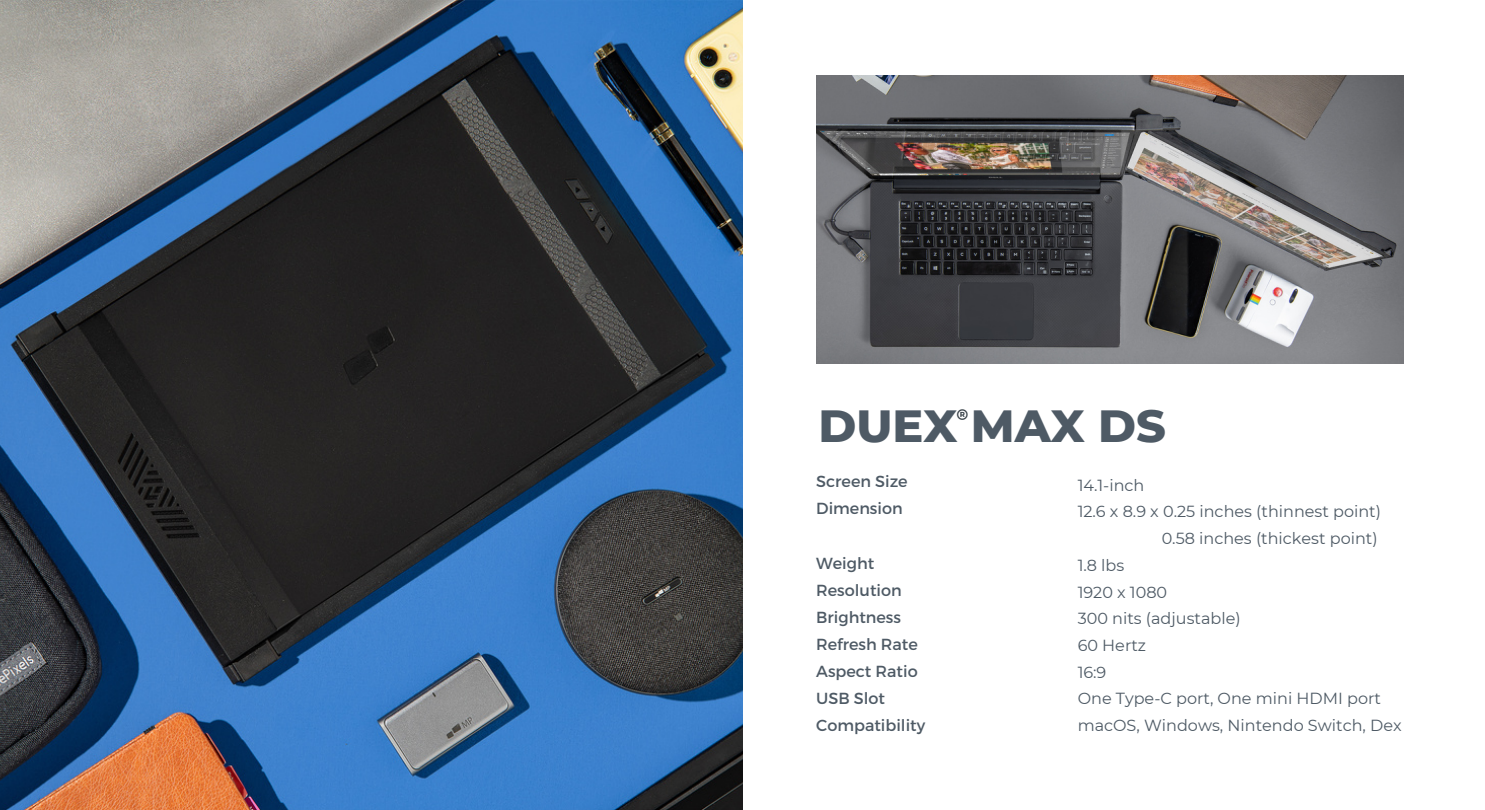
<style>
.page{position:relative;width:1485px;height:810px;background:#fff}
.page>*{position:absolute;margin:0;border:0;box-sizing:border-box;transform-origin:0 0}
.t1{font:800 46px "Montserrat";color:#4e5a65}
.t2{font:16px "Montserrat";color:#4e5a65}
.t3{font:700 15.5px "Montserrat";color:#353e45}
</style>
<div class="page">
<img style="left:0;top:0;width:742px;height:810px">
<img style="left:816px;top:75px;width:587px;height:289px">
<p class="t1" style="left:818px;top:398px;width:349px">DUEX MAX DS</p>
<p class="t3" style="left:957px;top:404px;width:13px">®</p>
<p class="t2" style="left:816px;top:471px;width:93px">Screen Size</p>
<p class="t2" style="left:816px;top:498px;width:88px">Dimension</p>
<p class="t2" style="left:816px;top:553px;width:60px">Weight</p>
<p class="t2" style="left:816px;top:580px;width:87px">Resolution</p>
<p class="t2" style="left:816px;top:607px;width:86px">Brightness</p>
<p class="t2" style="left:816px;top:634px;width:103px">Refresh Rate</p>
<p class="t2" style="left:816px;top:661px;width:103px">Aspect Ratio</p>
<p class="t2" style="left:816px;top:688px;width:70px">USB Slot</p>
<p class="t2" style="left:816px;top:715px;width:111px">Compatibility</p>
<p class="t2" style="left:1078px;top:475px;width:68px">14.1-inch</p>
<p class="t2" style="left:1078px;top:502px;width:305px">12.6 x 8.9 x 0.25 inches (thinnest point)</p>
<p class="t2" style="left:1162px;top:529px;width:218px">0.58 inches (thickest point)</p>
<p class="t2" style="left:1078px;top:555px;width:48px">1.8 lbs</p>
<p class="t2" style="left:1078px;top:582px;width:91px">1920 x 1080</p>
<p class="t2" style="left:1078px;top:609px;width:164px">300 nits (adjustable)</p>
<p class="t2" style="left:1078px;top:635px;width:70px">60 Hertz</p>
<p class="t2" style="left:1078px;top:662px;width:30px">16:9</p>
<p class="t2" style="left:1078px;top:689px;width:305px">One Type-C port, One mini HDMI port</p>
<p class="t2" style="left:1078px;top:715px;width:325px">macOS, Windows, Nintendo Switch, Dex</p>
</div>
